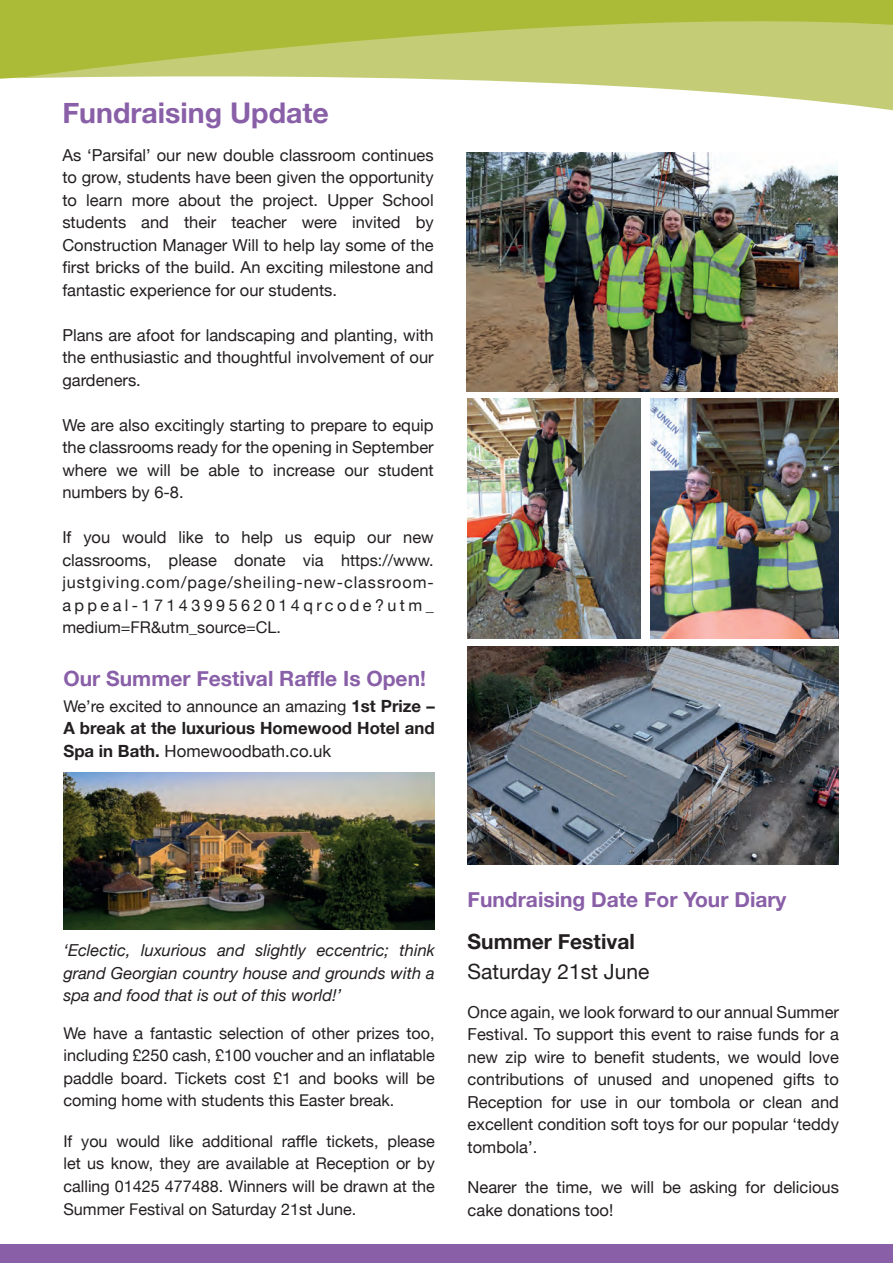
<style>
.page{position:relative;width:893px;height:1263px;background:#fff}
.page>*{position:absolute;margin:0;border:0;box-sizing:border-box;transform-origin:0 0}
.t1{font:700 28.5px "Helvetica Neue";color:#895fa8}
.t2{font:700 21px "Helvetica Neue";color:#895fa8}
.t3{font:21px "Helvetica Neue";color:#231f20}
.t4{font:700 21px "Helvetica Neue";color:#231f20}
.t5{font:700 16.8px/22.5px "Helvetica Neue";color:#231f20}
.t6{font:16.5px/22.5px "Helvetica Neue";color:#231f20;text-align:justify}
.t7{font:italic 16.5px/22.5px "Helvetica Neue";color:#231f20;text-align:justify}
.t8{font:16.2px/22.5px "Helvetica Neue";color:#231f20;text-align:justify}
.s1{font-size:16.2px}
.s2{font-weight:700;font-size:16.8px}
.s3{font-weight:400}
</style>
<div class="page">
<div style="left:0;top:1245px;width:893px;height:18px;background:#895fa8"></div>
<svg style="left:16px;top:0;width:877px;height:639px"></svg>
<img style="left:63px;top:772px;width:372px;height:157px">
<img style="left:468px;top:398px;width:172px;height:241px">
<img style="left:466px;top:152px;width:372px;height:239px">
<img style="left:651px;top:398px;width:188px;height:241px">
<img style="left:467px;top:646px;width:372px;height:219px">
<h1 class="t1" style="left:62px;top:91px;width:268px">Fundraising Update</h1>
<p class="t6" style="left:62px;top:144px;width:373px">As ‘Parsifal’ our new double classroom continues to grow, students have been given the opportunity to learn more about the project. Upper School students and their teacher were invited by Construction Manager Will to help lay some of the first bricks of the build. An exciting milestone and fantastic experience for our students.</p>
<p class="t6" style="left:62px;top:324px;width:373px">Plans are afoot for landscaping and planting, with the enthusiastic and thoughtful involvement of our gardeners.</p>
<p class="t6" style="left:62px;top:415px;width:373px">We are also excitingly starting to prepare to equip the classrooms ready for the opening in September where we will be able to increase our student numbers by 6-8.</p>
<p class="t6" style="left:62px;top:527px;width:373px">If you would like to help us equip our new classrooms, please donate via <span class="s1">https://www.</span></p>
<p class="t8" style="left:62px;top:572px;width:373px">justgiving.com/page/sheiling-new-classroom&shy;appeal-1714399562014qrcode?utm_ medium=FR&amp;utm_source=CL.</p>
<p class="t2" style="left:63px;top:662px;width:364px">Our Summer Festival Raffle Is Open!</p>
<p class="t8" style="left:63px;top:696px;width:373px">We’re excited to announce an amazing <span class="s2">1st Prize –</span></p>
<p class="t5" style="left:63px;top:718px;width:373px">A break at the luxurious Homewood Hotel and<br>Spa in Bath. <span class="s3">Homewoodbath.co.uk</span></p>
<p class="t7" style="left:63px;top:940px;width:373px">‘Eclectic, luxurious and slightly eccentric; think grand Georgian country house and grounds with a spa and food that is out of this world!’</p>
<p class="t8" style="left:63px;top:1023px;width:373px">We have a fantastic selection of other prizes too, including £250 cash, £100 voucher and an inflatable paddle board. Tickets cost £1 and books will be coming home with students this Easter break.</p>
<p class="t8" style="left:63px;top:1131px;width:373px">If you would like additional raffle tickets, please let us know, they are available at Reception or by calling 01425 477488. Winners will be drawn at the Summer Festival on Saturday 21st June.</p>
<p class="t2" style="left:468px;top:883px;width:320px">Fundraising Date For Your Diary</p>
<p class="t4" style="left:468px;top:925px;width:169px">Summer Festival</p>
<p class="t3" style="left:468px;top:956px;width:183px">Saturday 21st June</p>
<p class="t6" style="left:468px;top:1001px;width:373px">Once again, we look forward to our annual Summer Festival. To support this event to raise funds for a new zip wire to benefit students, we would love contributions of unused and unopened gifts to Reception for use in our tombola or clean and excellent condition soft toys for our popular ‘teddy tombola’.</p>
<p class="t6" style="left:468px;top:1177px;width:373px">Nearer the time, we will be asking for delicious cake donations too!</p>
</div>
